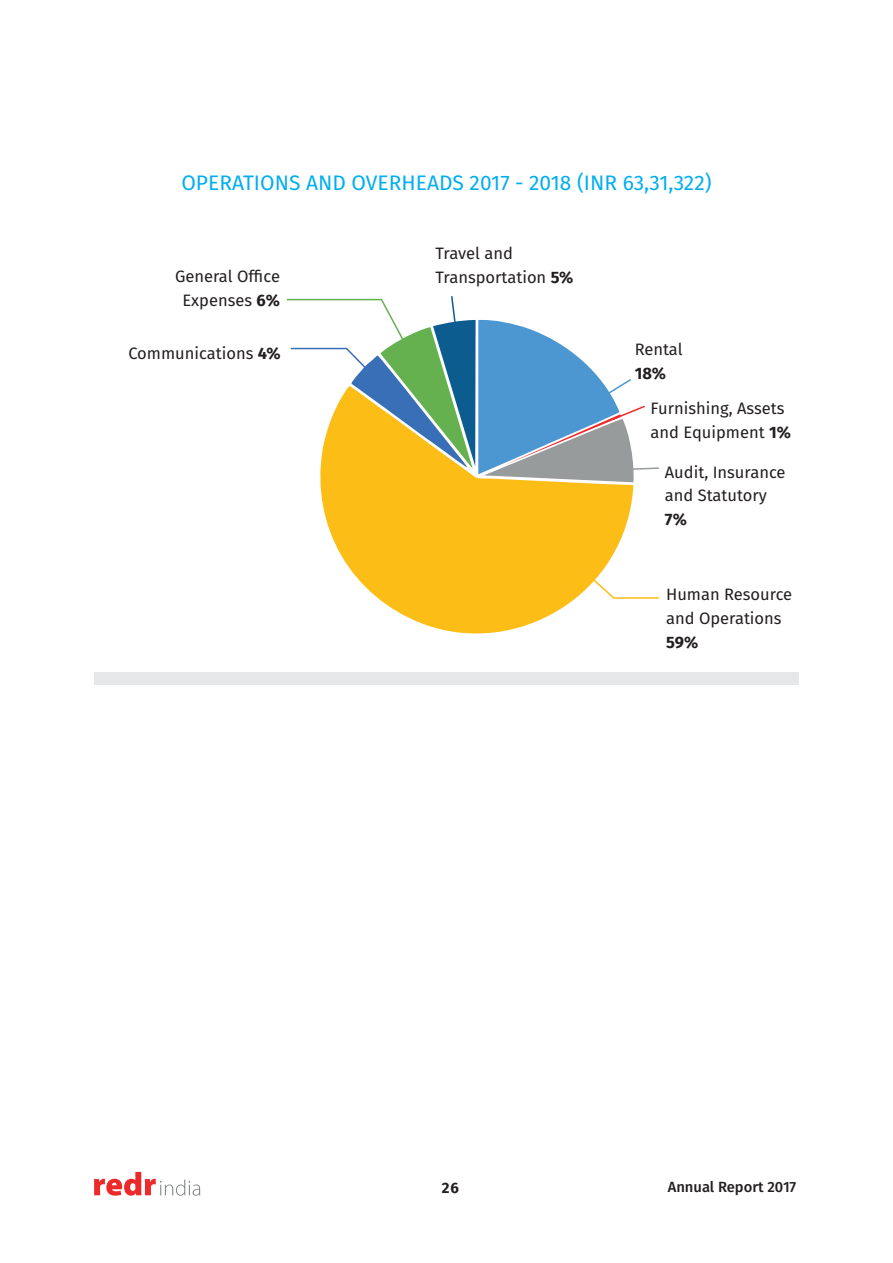
<style>
.page{position:relative;width:893px;height:1263px;background:#fff}
.page>*{position:absolute;margin:0;border:0;box-sizing:border-box;transform-origin:0 0}
.t1{font:21px "Fira Sans";color:#00aeef}
.t2{font:16.5px/23.7px "Fira Sans";color:#231f20}
.t3{font:700 16.5px "Fira Sans";color:#231f20}
.t4{font:700 15px "Fira Sans";color:#231f20}
.t5{font:500 14.7px "Fira Sans";color:#231f20}
.s1{font-weight:700}
</style>
<div class="page">
<svg style="left:320px;top:482px;width:313px;height:152px;fill:#fdbd17"></svg>
<svg style="left:94px;top:1172px;width:106px;height:24px"></svg>
<svg style="left:586px;top:573px;width:73px;height:26px"></svg>
<svg style="left:286px;top:296px;width:373px;height:186px"></svg>
<div style="left:94px;top:672px;width:705px;height:12px;background:#e6e7e9"></div>
<p class="t1" style="left:181px;top:171px;width:532px">OPERATIONS AND OVERHEADS 2017 - 2018 (INR 63,31,322)</p>
<p class="t2" style="left:436px;top:242px;width:79px">Travel and</p>
<p class="t2" style="left:175px;top:265px;width:106px">General Office</p>
<p class="t2" style="left:436px;top:265px;width:139px">Transportation <span class="s1">5%</span></p>
<p class="t2" style="left:182px;top:289px;width:99px">Expenses <span class="s1">6%</span></p>
<p class="t2" style="left:128px;top:342px;width:154px">Communications <span class="s1">4%</span></p>
<p class="t2" style="left:635px;top:338px;width:49px">Rental</p>
<p class="t3" style="left:635px;top:364px;width:33px">18%</p>
<p class="t2" style="left:651px;top:397px;width:142px">Furnishing, Assets and Equipment <span class="s1">1%</span></p>
<p class="t2" style="left:665px;top:460px;width:122px">Audit, Insurance and Statutory</p>
<p class="t3" style="left:665px;top:510px;width:24px">7%</p>
<p class="t2" style="left:666px;top:583px;width:128px">Human Resource and Operations</p>
<p class="t3" style="left:666px;top:632px;width:34px">59%</p>
<p class="t4" style="left:442px;top:1178px;width:18px">26</p>
<p class="t5" style="left:668px;top:1179px;width:130px">Annual Report 2017</p>
</div>
